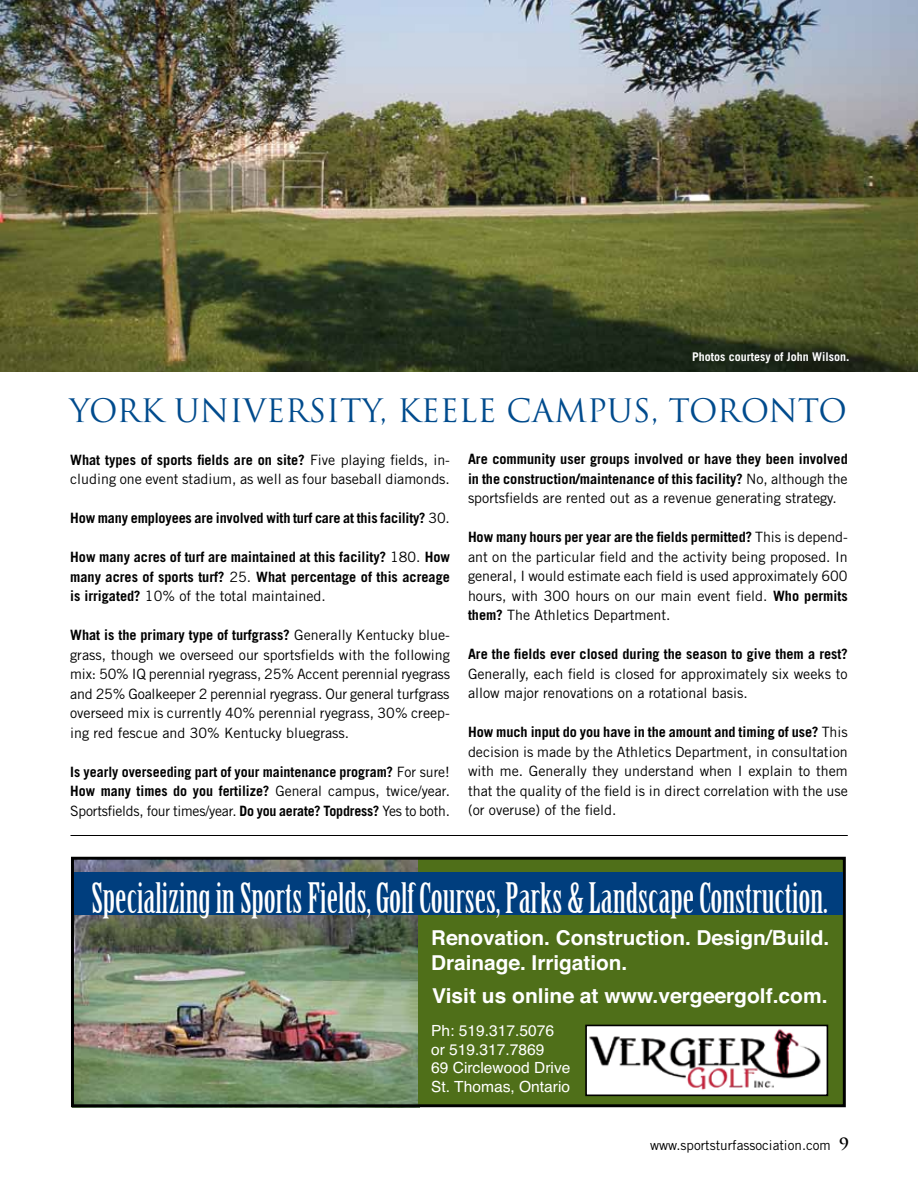
<style>
.page{position:relative;width:918px;height:1188px;background:#fff}
.page>*{position:absolute;margin:0;border:0;box-sizing:border-box;transform-origin:0 0}
.t1{font:40.95px "Birch Std";color:#fff}
.t2{font:31.5px "Trajan Pro";color:#004b8d}
.t3{font:700 20.55px/24.6px "Helvetica";color:#fff}
.t4{font:15.45px/18.5px "Helvetica";color:#fff}
.t5{font:14.25px/19.5px "Trade Gothic";color:#000;text-align:justify}
.t6{font:700 14.25px/19.5px "Trade Gothic";color:#000;text-align:justify}
.t7{font:13.5px "Trade Gothic";color:#000}
.t8{font:700 12px "Trade Gothic";color:#fff}
.s1{font-weight:400}
.s2{font-weight:700}
.s3{font-family:"Trajan Pro";font-weight:700;font-size:16.5px}
</style>
<div class="page">
<hr style="left:70px;top:835px;width:778px;height:1px;background:#000">
<img style="left:75px;top:861px;width:343px;height:242px">
<div style="left:418px;top:859px;width:425px;height:246px;background:#4f6f19"></div>
<div style="left:71px;top:857px;width:775px;height:250px;border:3px solid #000"></div>
<div style="left:74px;top:872px;width:769px;height:43px;background:#003e7e"></div>
<img style="left:588px;top:1028px;width:237px;height:65px">
<div style="left:585px;top:1025px;width:243px;height:71px;border:2px solid #000"></div>
<img style="left:0;top:0;width:918px;height:372px">
<p class="t8" style="left:692px;top:349px;width:159px">Photos courtesy of John Wilson.</p>
<h2 class="t2" style="left:70px;top:391px;width:538px">YORK UNIVE RS ITY, KEE LE CAMPUS</h2>
<h2 class="t2" style="left:651px;top:391px;width:198px">, TORONTO</h2>
<p class="t6" style="left:468px;top:449px;width:381px">Are community user groups involved or have they been involved in the construction/maintenance of this facility? <span class="s1">No, although the sportsfields are rented out as a revenue generating strategy.</span></p>
<p class="t5" style="left:468px;top:527px;width:381px"><span class="s2">How many hours per year are the fields permitted?</span> This is depend&shy;ant on the particular field and the activity being proposed. In general, I would estimate each field is used approximately 600 hours, with 300 hours on our main event field. <span class="s2">Who permits them?</span> The Athletics Department.</p>
<p class="t6" style="left:468px;top:644px;width:381px">Are the fields ever closed during the season to give them a rest?</p>
<p class="t5" style="left:468px;top:664px;width:381px">Generally, each field is closed for approximately six weeks to allow major renovations on a rotational basis.</p>
<p class="t5" style="left:468px;top:722px;width:381px"><span class="s2">How much input do you have in the amount and timing of use?</span> This decision is made by the Athletics Department, in consultation with me. Generally they understand when I explain to them that the quality of the field is in direct correlation with the use (or overuse) of the field.</p>
<p class="t5" style="left:70px;top:450px;width:381px"><span class="s2">What types of sports fields are on site?</span> Five playing fields, in&shy;cluding one event stadium, as well as four baseball diamonds.</p>
<p class="t6" style="left:70px;top:508px;width:381px">How many employees are involved with turf care at this facility? <span class="s1">30.</span></p>
<p class="t6" style="left:70px;top:547px;width:381px">How many acres of turf are maintained at this facility? <span class="s1">180.</span> How many acres of sports turf? <span class="s1">25.</span> What percentage of this acreage is irrigated? <span class="s1">10% of the total maintained.</span></p>
<p class="t5" style="left:70px;top:625px;width:381px"><span class="s2">What is the primary type of turfgrass?</span> Generally Kentucky blue&shy;grass, though we overseed our sportsfields with the following mix: 50% IQ perennial ryegrass, 25% Accent perennial ryegrass and 25% Goalkeeper 2 perennial ryegrass. Our general turfgrass overseed mix is currently 40% perennial ryegrass, 30% creep&shy;ing red fescue and 30% Kentucky bluegrass.</p>
<p class="t6" style="left:70px;top:762px;width:381px">Is yearly overseeding part of your maintenance program? <span class="s1">For sure!<br></span>How many times do you fertilize? <span class="s1">General campus, twice/year.<br>Sportsfields, four times/year.</span> Do you aerate? Topdress? <span class="s1">Yes to both.</span></p>
<h1 class="t1" style="left:91px;top:875px;width:738px">Specializing in Sports Fields, Golf Courses, Parks &amp; Landscape Construction.</h1>
<h3 class="t3" style="left:431px;top:926px;width:400px">Renovation. Construction. Design/Build.<br>Drainage. Irrigation.</h3>
<h3 class="t3" style="left:432px;top:984px;width:397px">Visit us online at www.vergeergolf.com.</h3>
<p class="t4" style="left:431px;top:1022px;width:141px">Ph: 519.317.5076 or 519.317.7869<br>69 Circlewood Drive<br>St. Thomas, Ontario</p>
<p class="t7" style="left:650px;top:1137px;width:200px">www.sportsturfassociation.com <span class="s3">9</span></p>
</div>
